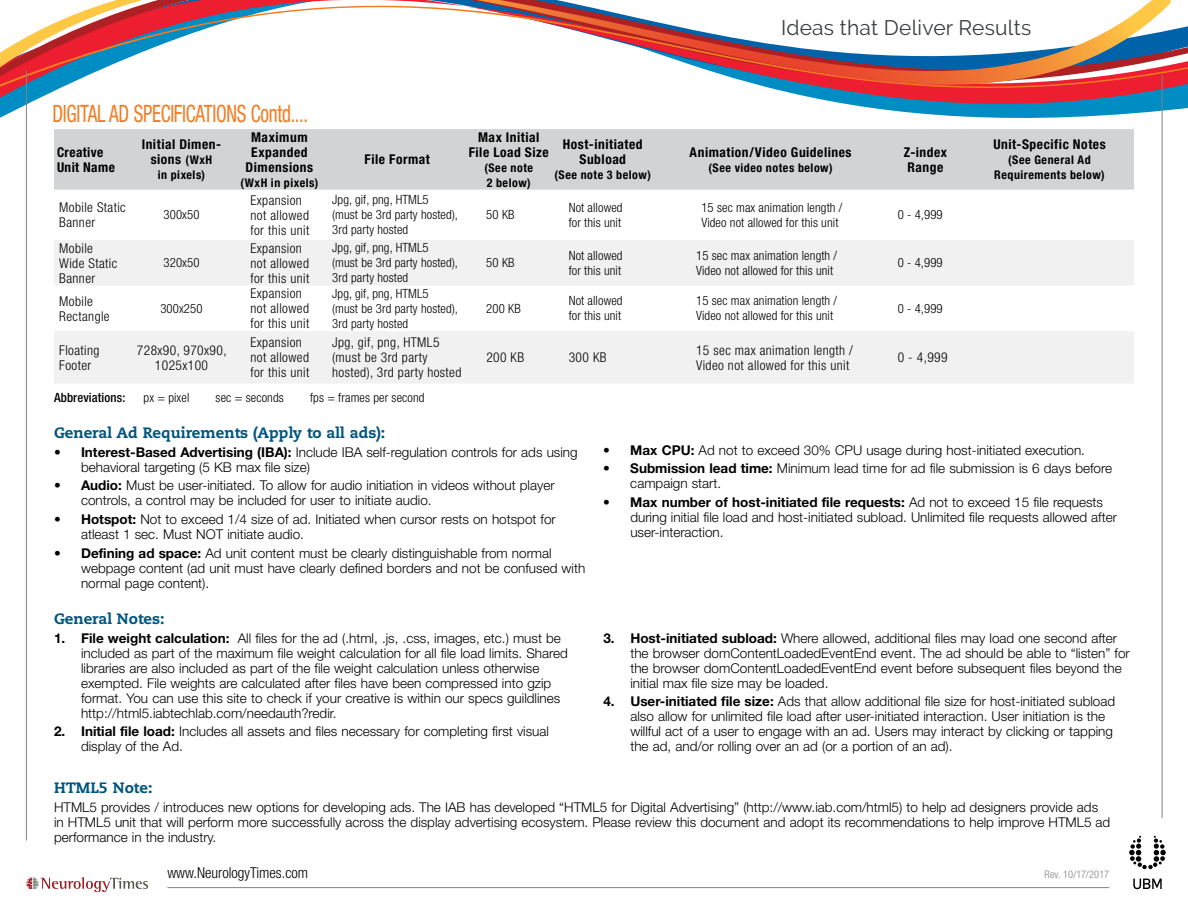
<style>
.page{position:relative;width:1188px;height:918px;background:#fff}
.page>*{position:absolute;margin:0;border:0;box-sizing:border-box;transform-origin:0 0}
.t1{font:condensed 24px "Helvetica Neue LT Std";letter-spacing:-.015em;color:#f47b20;scale:.8 1}
.t2{font:21px "Raleway";letter-spacing:.01em;color:#3a3e40}
.t3{font:800 15px "Caecilia LT Std";color:#005580}
.t4{font:300 condensed 15px "Helvetica Neue LT Std";color:#000}
.t5{font:300 13.5px/15px "Helvetica Neue LT Std";color:#000}
.t6{font:300 condensed 13.5px/15px "Helvetica Neue LT Std";letter-spacing:.03em;color:#000}
.t7{font:700 condensed 13.5px/15px "Helvetica Neue LT Std";letter-spacing:.04em;color:#000;text-align:center}
.t8{font:300 condensed 12.75px/15px "Helvetica Neue LT Std";letter-spacing:.01em;color:#000}
.t9{font:500 condensed 12.75px "Helvetica Neue LT Std";letter-spacing:.01em;color:#000}
.t10{font:700 condensed 12px/15px "Helvetica Neue LT Std";letter-spacing:.045em;color:#000}
.t11{font:300 condensed 10.5px "Helvetica Neue LT Std";letter-spacing:.01em;color:#808285}
.s1{font-size:12px}
.s2{font-weight:700}
</style>
<div class="page">
<svg style="left:25px;top:26px;width:1163px;height:139px"></svg>
<svg style="left:0;top:0;width:1172px;height:132px"></svg>
<hr style="left:26px;top:70px;width:1px;height:771px;background:#808285">
<hr style="left:1162px;top:75px;width:1px;height:743px;background:#808285">
<hr style="left:167px;top:887px;width:942px;height:1px;background:#808285">
<svg style="left:1129px;top:836px;width:37px;height:33px"></svg>
<svg style="left:1133px;top:879px;width:29px;height:10px"></svg>
<svg style="left:26px;top:877px;width:122px;height:15px"></svg>
<div style="left:54px;top:129px;width:1080px;height:61px;background:#d1d3d4"></div>
<svg style="left:54px;top:240px;width:1080px;height:143px;fill:#f1f1f2"></svg>
<h2 class="t2" style="left:781px;top:15px;width:252px">Ideas that Deliver Results</h2>
<h1 class="t1" style="left:52px;top:99px;width:321px">DIGITAL AD SPECIFICATIONS CONTD....</h1>
<p class="t7" style="left:57px;top:144px;width:59px;text-align:left">Creative<br>Unit Name</p>
<p class="t7" style="left:142px;top:137px;width:81px">Initial Dimen&shy;sions <span class="s1">(WxH</span></p>
<p class="t10" style="left:158px;top:167px;width:49px">in pixels)</p>
<p class="t7" style="left:246px;top:129px;width:69px">Maximum<br>Expanded<br>Dimensions</p>
<p class="t10" style="left:240px;top:175px;width:79px">(WxH in pixels)</p>
<p class="t7" style="left:365px;top:152px;width:67px">File format</p>
<p class="t6" style="left:59px;top:200px;width:68px">Mobile Static<br>Banner</p>
<p class="t8" style="left:164px;top:207px;width:37px">300x50</p>
<p class="t6" style="left:59px;top:240px;width:59px">Mobile<br>Wide Static<br>Banner</p>
<p class="t8" style="left:164px;top:255px;width:37px">320x50</p>
<p class="t6" style="left:59px;top:293px;width:52px">Mobile<br>Rectangle</p>
<p class="t8" style="left:160px;top:301px;width:44px">300x250</p>
<p class="t6" style="left:250px;top:192px;width:60px">Expansion not allowed for this unit</p>
<p class="t8" style="left:332px;top:192px;width:127px">Jpg, gif, png, HTML5<br>(must be 3rd party hosted),<br>3rd party hosted</p>
<p class="t6" style="left:250px;top:240px;width:60px">Expansion not allowed for this unit</p>
<p class="t8" style="left:332px;top:240px;width:127px">Jpg, gif, png, HTML5<br>(must be 3rd party hosted),<br>3rd party hosted</p>
<p class="t6" style="left:250px;top:286px;width:60px">Expansion not allowed for this unit</p>
<p class="t8" style="left:332px;top:286px;width:127px">Jpg, gif, png, HTML5<br>(must be 3rd party hosted),<br>3rd party hosted</p>
<p class="t6" style="left:59px;top:342px;width:42px">Floating<br>Footer</p>
<p class="t6" style="left:137px;top:342px;width:91px;text-align:center">728x90, 970x90,<br>1025x100</p>
<p class="t6" style="left:251px;top:335px;width:60px">Expansion not allowed for this unit</p>
<p class="t6" style="left:332px;top:335px;width:131px">Jpg, gif, png, HTML5 (must be 3rd party hosted), 3rd party hosted</p>
<p class="t9" style="left:54px;top:390px;width:73px">Abbreviations:</p>
<p class="t8" style="left:144px;top:390px;width:47px">px = pixel</p>
<p class="t8" style="left:216px;top:390px;width:70px">sec = seconds</p>
<p class="t8" style="left:310px;top:390px;width:116px">fps = frames per second</p>
<p class="t7" style="left:469px;top:129px;width:82px">Max Initial<br>File Load Size</p>
<p class="t10" style="left:484px;top:160px;width:50px">(See note<br>2 below)</p>
<p class="t7" style="left:563px;top:137px;width:81px">Host-initiated<br>Subload</p>
<p class="t10" style="left:555px;top:167px;width:98px">(See note 3 below)</p>
<p class="t7" style="left:690px;top:144px;width:163px">Animation/Video Guidelines</p>
<p class="t10" style="left:709px;top:160px;width:126px">(See video notes below)</p>
<p class="t7" style="left:904px;top:144px;width:45px;text-align:left">Z-index<br>Range</p>
<p class="t8" style="left:486px;top:207px;width:30px">50 KB</p>
<p class="t8" style="left:569px;top:200px;width:55px">Not allowed for this unit</p>
<p class="t8" style="left:701px;top:200px;width:143px">15 sec max animation length /<br>Video not allowed for this unit</p>
<p class="t8" style="left:898px;top:207px;width:47px">0 - 4,999</p>
<p class="t8" style="left:486px;top:255px;width:30px">50 KB</p>
<p class="t8" style="left:569px;top:248px;width:55px">Not allowed for this unit</p>
<p class="t8" style="left:696px;top:248px;width:143px">15 sec max animation length /<br>Video not allowed for this unit</p>
<p class="t8" style="left:898px;top:255px;width:47px">0 - 4,999</p>
<p class="t8" style="left:486px;top:301px;width:36px">200 KB</p>
<p class="t8" style="left:569px;top:293px;width:55px">Not allowed for this unit</p>
<p class="t8" style="left:696px;top:293px;width:143px">15 sec max animation length /<br>Video not allowed for this unit</p>
<p class="t8" style="left:898px;top:301px;width:47px">0 - 4,999</p>
<p class="t6" style="left:486px;top:350px;width:39px">200 KB</p>
<p class="t6" style="left:569px;top:350px;width:39px">300 KB</p>
<p class="t6" style="left:696px;top:342px;width:158px">15 sec max animation length /<br>Video not allowed for this unit</p>
<p class="t6" style="left:898px;top:350px;width:51px">0 - 4,999</p>
<p class="t7" style="left:993px;top:137px;width:114px">Unit-Specific Notes</p>
<p class="t10" style="left:994px;top:152px;width:112px;text-align:center">(See General Ad<br>Requirements below)</p>
<p class="t3" style="left:54px;top:423px;width:333px">General Ad Requirements (Apply to all ads):</p>
<p class="t5" style="left:81px;top:444px;width:498px;text-indent:-27px"><span class="s2">• Interest-Based Advertising (IBA):</span> Include IBA self-regulation controls for ads using behavioral targeting (5 KB max file size)</p>
<p class="t5" style="left:81px;top:478px;width:475px;text-indent:-27px"><span class="s2">• Audio:</span> Must be user-initiated. To allow for audio initiation in videos without player controls, a control may be included for user to initiate audio.</p>
<p class="t5" style="left:81px;top:512px;width:476px;text-indent:-27px"><span class="s2">• Hotspot:</span> Not to exceed 1/4 size of ad. Initiated when cursor rests on hotspot for atleast 1 sec. Must NOT initiate audio.</p>
<p class="t5" style="left:81px;top:545px;width:506px;text-indent:-27px"><span class="s2">• Defining ad space:</span> Ad unit content must be clearly distinguishable from normal webpage content (ad unit must have clearly defined borders and not be confused with normal page content).</p>
<p class="t3" style="left:54px;top:610px;width:112px">General Notes:</p>
<p class="t5" style="left:81px;top:630px;width:488px;text-indent:-27px"><span class="s2">1. File weight calculation:</span> All files for the ad (.html, .js, .css, images, etc.) must be included as part of the maximum file weight calculation for all file load limits. Shared libraries are also included as part of the file weight calculation unless otherwise exempted. File weights are calculated after files have been compressed into gzip format. You can use this site to check if your creative is within our specs guildlines http://html5.iabtechlab.com/needauth?redir.</p>
<p class="t5" style="left:81px;top:724px;width:469px;text-indent:-27px"><span class="s2">2. Initial file load:</span> Includes all assets and files necessary for completing first visual display of the Ad.</p>
<p class="t3" style="left:54px;top:778px;width:100px">HTML5 Note:</p>
<p class="t5" style="left:603px;top:442px;width:483px"><span class="s2">• Max CPU:</span> ad not to exceed 30% CPU usage during host-initiated execution.</p>
<p class="t5" style="left:630px;top:461px;width:483px;text-indent:-27px"><span class="s2">• Submission lead time:</span> Minimum lead time for ad file submission is 6 days before campaign start.</p>
<p class="t5" style="left:630px;top:495px;width:488px;text-indent:-27px"><span class="s2">• Max number of host-initiated file requests:</span> ad not to exceed 15 file requests during initial file load and host-initiated subload. Unlimited file requests allowed after user-interaction.</p>
<p class="t5" style="left:630px;top:630px;width:501px;text-indent:-27px"><span class="s2">3. Host-initiated subload:</span> where allowed, additional files may load one second after the browser domContentLoadedEventEnd event. The ad should be able to “listen” for the browser domContentLoadedEventEnd event before subsequent files beyond the initial max file size may be loaded.</p>
<p class="t5" style="left:630px;top:694px;width:486px;text-indent:-27px"><span class="s2">4. User-initiated file size:</span> Ads that allow additional file size for host-initiated subload also allow for unlimited file load after user-initiated interaction. User initiation is the willful act of a user to engage with an ad. Users may interact by clicking or tapping the ad, and/or rolling over an ad (or a portion of an ad).</p>
<p class="t5" style="left:54px;top:799px;width:1058px">HTML5 provides / introduces new options for developing ads. The IAB has developed “HTML5 for Digital Advertising” (http://www.iab.com/html5) to help ad designers provide ads in HTML5 unit that will perform more successfully across the display advertising ecosystem. Please review this document and adopt its recommendations to help improve HTML5 ad performance in the industry.</p>
<p class="t4" style="left:167px;top:864px;width:142px">www.NeurologyTimes.com</p>
<p class="t11" style="left:1045px;top:869px;width:66px">Rev. 10/17/2017</p>
</div>
